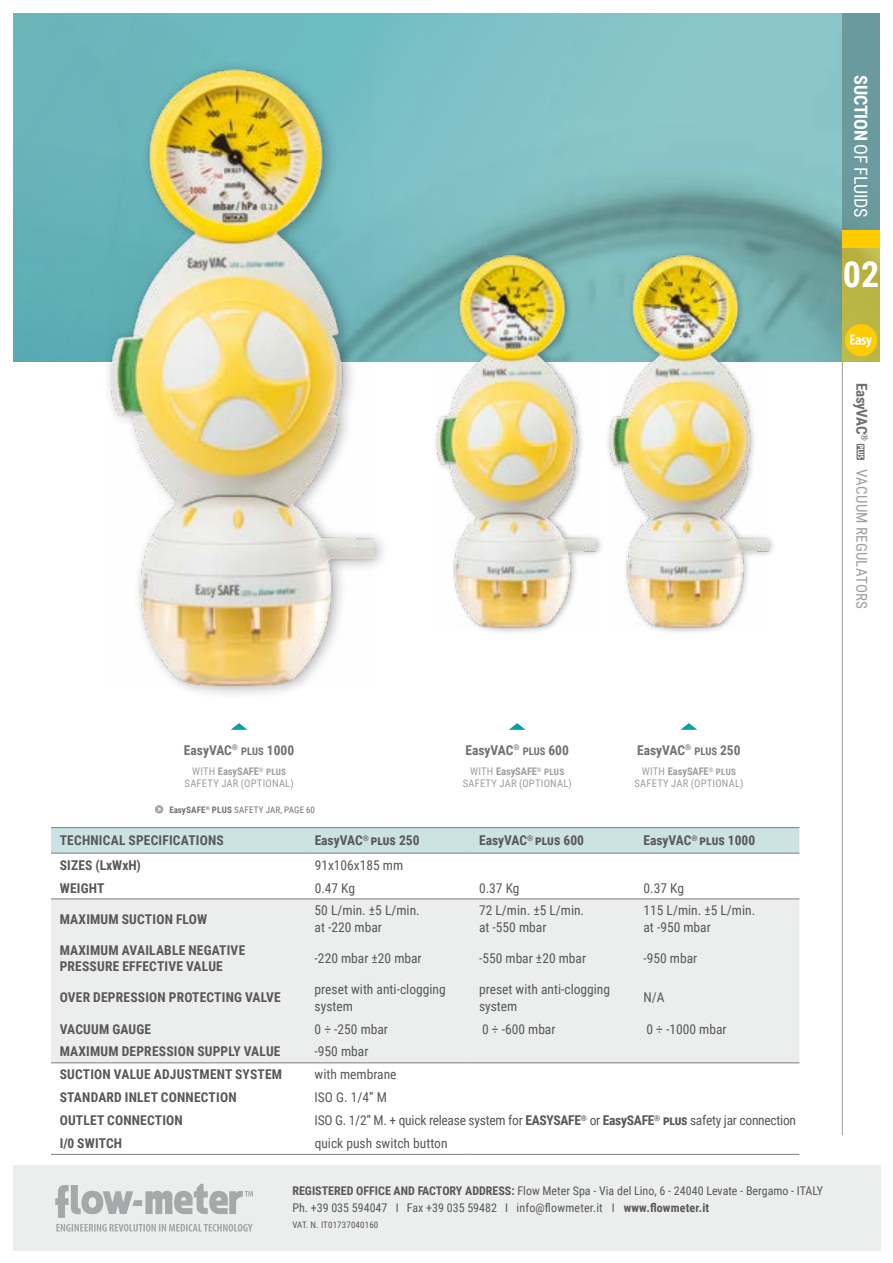
<style>
.page{position:relative;width:893px;height:1263px;background:#fff}
.page>*{position:absolute;margin:0;border:0;box-sizing:border-box;transform-origin:0 0}
.t1{font:700 36px "Roboto Condensed";color:#fff}
.t2{font:18px "Roboto Condensed";letter-spacing:-.01em;color:#fff}
.t3{font:15px "Roboto Condensed";letter-spacing:.015em;color:#9c9e9f}
.t4{font:700 15px "Roboto Condensed";letter-spacing:-.02em;color:#707172}
.t5{font:700 13.5px/16.5px "Roboto Condensed";letter-spacing:.015em;color:#58585a}
.t6{font:13.5px/16.5px "Roboto Condensed";color:#58585a}
.t7{font:13.5px "Roboto Condensed";letter-spacing:-.02em;color:#58585a}
.t8{font:700 13.5px "Roboto Condensed";color:#707172}
.t9{font:12px/16.5px "Roboto Condensed";color:#58585a}
.t10{font:10.5px/12px "Roboto Condensed";letter-spacing:.025em;color:#9c9e9f;text-align:center}
.t11{font:9px "Roboto Condensed";letter-spacing:.025em;color:#707172}
.t12{font:9px "Roboto Condensed";letter-spacing:.015em;color:#58585a}
.s1{font-weight:700}
.s2{font-size:10.5px}
.s3{font-weight:700;font-size:9px}
</style>
<div class="page">
<svg style="left:13px;top:13px;width:829px;height:348px;background:#78b9bc"></svg>
<div style="left:102px;top:60px;width:288px;height:641px;background:#000;opacity:.3"></div>
<img style="left:111px;top:69px;width:263px;height:617px">
<div style="left:433px;top:251px;width:171px;height:384px;background:#000;opacity:.3"></div>
<img style="left:437px;top:255px;width:159px;height:372px">
<div style="left:605px;top:251px;width:171px;height:384px;background:#000;opacity:.3"></div>
<img style="left:609px;top:255px;width:159px;height:372px">
<div style="left:842px;top:0;width:51px;height:230px;background:#6a9a9d"></div>
<div style="left:842px;top:247px;width:51px;height:114px;background:#bab545"></div>
<div style="left:842px;top:230px;width:51px;height:17px;background:#fecc00"></div>
<hr style="left:842px;top:361px;width:1px;height:774px;background:#9c9e9f">
<svg style="left:51px;top:828px;width:748px;height:25px;background:#cbe0e1"></svg>
<div style="left:51px;top:900px;width:748px;height:162px;background:#eceded"></div>
<hr style="left:51px;top:827px;width:255px;height:1px;background:#7b7c7e">
<hr style="left:306px;top:827px;width:165px;height:1px;background:#7b7c7e">
<hr style="left:471px;top:827px;width:164px;height:1px;background:#7b7c7e">
<hr style="left:635px;top:827px;width:164px;height:1px;background:#7b7c7e">
<hr style="left:51px;top:853px;width:255px;height:1px;background:#7b7c7e">
<hr style="left:306px;top:853px;width:165px;height:1px;background:#7b7c7e">
<hr style="left:471px;top:853px;width:164px;height:1px;background:#7b7c7e">
<hr style="left:635px;top:853px;width:164px;height:1px;background:#7b7c7e">
<hr style="left:51px;top:899px;width:255px;height:1px;background:#7b7c7e">
<hr style="left:306px;top:899px;width:165px;height:1px;background:#7b7c7e">
<hr style="left:471px;top:899px;width:164px;height:1px;background:#7b7c7e">
<hr style="left:635px;top:899px;width:164px;height:1px;background:#7b7c7e">
<hr style="left:51px;top:1154px;width:255px;height:1px;background:#7b7c7e">
<hr style="left:306px;top:1154px;width:165px;height:1px;background:#7b7c7e">
<hr style="left:471px;top:1154px;width:164px;height:1px;background:#7b7c7e">
<hr style="left:635px;top:1154px;width:164px;height:1px;background:#7b7c7e">
<hr style="left:51px;top:1062px;width:255px;height:1px;background:#7b7c7e">
<hr style="left:306px;top:1062px;width:165px;height:1px;background:#7b7c7e">
<hr style="left:471px;top:1062px;width:164px;height:1px;background:#7b7c7e">
<hr style="left:635px;top:1062px;width:164px;height:1px;background:#7b7c7e">
<svg style="left:856px;top:444px;width:8px;height:16px"></svg>
<svg style="left:231px;top:723px;width:17px;height:7px"></svg>
<svg style="left:509px;top:723px;width:17px;height:7px"></svg>
<svg style="left:680px;top:723px;width:17px;height:7px"></svg>
<svg style="left:155px;top:805px;width:8px;height:8px"></svg>
<div style="left:845px;top:324px;width:32px;height:32px;background:#fecc00;border-radius:50%"></div>
<svg style="left:850px;top:334px;width:22px;height:14px"></svg>
<div style="left:0;top:0;width:893px;height:13px;background:#fff"></div>
<div style="left:880px;top:0;width:13px;height:1263px;background:#fff"></div>
<div style="left:13px;top:1165px;width:867px;height:85px;background:#eceded"></div>
<svg style="left:55px;top:1184px;width:198px;height:34px"></svg>
<svg style="left:56px;top:1224px;width:197px;height:7px"></svg>
<h2 class="t2" style="left:873px;top:75px;width:144px;rotate:90deg"><span class="s1">SUCTION</span> OF FLUIDS</h2>
<h1 class="t1" style="left:843px;top:249px;width:38px">02</h1>
<p class="t4" style="left:872px;top:383px;width:60px;rotate:90deg">EasyVAC<sup>®</sup></p>
<p class="t3" style="left:872px;top:469px;width:141px;rotate:90deg">VACUUM REGULATORS</p>
<p class="t8" style="left:184px;top:740px;width:112px">EasyVAC<sup>®</sup> <span class="s2">PLUS</span> 1000</p>
<p class="t10" style="left:185px;top:765px;width:111px">WITH <span class="s1">EasySAFE</span><sup>®</sup> <span class="s3">PLUS<br></span>SAFETY JAR (OPTIONAL)</p>
<p class="t11" style="left:169px;top:803px;width:147px"><span class="s1">EasySAFE</span><sup>®</sup> <span class="s1">PLUS</span> SAFETY JAR, PAGE 60</p>
<p class="t8" style="left:465px;top:740px;width:105px">EasyVAC<sup>®</sup> <span class="s2">PLUS</span> 600</p>
<p class="t10" style="left:463px;top:765px;width:111px">WITH <span class="s1">EasySAFE</span><sup>®</sup> <span class="s3">PLUS<br></span>SAFETY JAR (OPTIONAL)</p>
<p class="t8" style="left:637px;top:740px;width:105px">EasyVAC<sup>®</sup> <span class="s2">PLUS</span> 250</p>
<p class="t10" style="left:634px;top:765px;width:111px">WITH <span class="s1">EasySAFE</span><sup>®</sup> <span class="s3">PLUS<br></span>SAFETY JAR (OPTIONAL)</p>
<p class="t5" style="left:60px;top:832px;width:166px">TECHNICAL SPECIFICATIONS</p>
<p class="t5" style="left:315px;top:832px;width:106px">EasyVAC<sup>®</sup> plus 250</p>
<p class="t5" style="left:479px;top:832px;width:106px">EasyVAC<sup>®</sup> plus 600</p>
<p class="t5" style="left:643px;top:832px;width:113px">EasyVAC<sup>®</sup> plus 1000</p>
<p class="t5" style="left:60px;top:856px;width:83px">SIZES (LxWxH)</p>
<p class="t6" style="left:315px;top:856px;width:90px">91x106x185 mm</p>
<p class="t5" style="left:60px;top:879px;width:46px">WEIGHT</p>
<p class="t6" style="left:315px;top:879px;width:42px">0.47 Kg</p>
<p class="t6" style="left:479px;top:879px;width:42px">0.37 Kg</p>
<p class="t6" style="left:643px;top:879px;width:42px">0.37 Kg</p>
<p class="t5" style="left:60px;top:910px;width:149px">MAXIMUM SUCTION FLOW</p>
<p class="t6" style="left:315px;top:902px;width:107px">50 L/min. ±5 L/min. at -220 mbar</p>
<p class="t6" style="left:479px;top:902px;width:107px">72 L/min. ±5 L/min. at -550 mbar</p>
<p class="t6" style="left:643px;top:902px;width:113px">115 L/min. ±5 L/min. at -950 mbar</p>
<p class="t5" style="left:60px;top:941px;width:187px">MAXIMUM AVAILABLE NEGATIVE<br>PRESSURE EFFECTIVE VALUE</p>
<p class="t6" style="left:315px;top:949px;width:109px">-220 mbar ±20 mbar</p>
<p class="t6" style="left:479px;top:949px;width:109px">-550 mbar ±20 mbar</p>
<p class="t6" style="left:643px;top:949px;width:55px">-950 mbar</p>
<p class="t5" style="left:60px;top:989px;width:223px">OVER DEPRESSION PROTECTING VALVE</p>
<p class="t6" style="left:315px;top:981px;width:133px">preset with anti-clogging system</p>
<p class="t6" style="left:479px;top:981px;width:133px">preset with anti-clogging system</p>
<p class="t6" style="left:643px;top:989px;width:23px">N/A</p>
<p class="t5" style="left:60px;top:1020px;width:93px">VACUUM GAUGE</p>
<p class="t6" style="left:315px;top:1020px;width:75px">0 ÷ -250 mbar</p>
<p class="t6" style="left:482px;top:1020px;width:75px">0 ÷ -600 mbar</p>
<p class="t6" style="left:646px;top:1020px;width:82px">0 ÷ -1000 mbar</p>
<p class="t5" style="left:60px;top:1043px;width:222px">MAXIMUM DEPRESSION SUPPLY VALUE</p>
<p class="t6" style="left:315px;top:1043px;width:55px">-950 mbar</p>
<p class="t5" style="left:60px;top:1066px;width:224px">SUCTION VALUE ADJUSTMENT SYSTEM</p>
<p class="t6" style="left:315px;top:1066px;width:83px">with membrane</p>
<p class="t5" style="left:60px;top:1089px;width:178px">STANDARD INLET CONNECTION</p>
<p class="t6" style="left:315px;top:1089px;width:74px">ISO G. 1/4” M</p>
<p class="t5" style="left:60px;top:1111px;width:125px">OUTLET CONNECTION</p>
<p class="t7" style="left:315px;top:1111px;width:483px">ISO G. 1/2” M. + quick release system for <span class="s1">EASYSAFE</span><sup>®</sup> or <span class="s1">EasySAFE</span><sup>®</sup> <span class="s1">plus</span> safety jar connection</p>
<p class="t5" style="left:60px;top:1134px;width:64px">I/0 SWITCH</p>
<p class="t6" style="left:315px;top:1134px;width:134px">quick push switch button</p>
<p class="t9" style="left:292px;top:1182px;width:532px"><span class="s1">REGISTERED OFFICE AND FACTORY ADDRESS:</span> Flow Meter Spa - Via del Lino, 6 - 24040 Levate - Bergamo - ITALY<br>Ph. +39 035 594047 I Fax +39 035 59482 I info@flowmeter.it I <span class="s1">www.flowmeter.it</span></p>
<p class="t12" style="left:292px;top:1218px;width:87px">VAT. N. IT01737040160</p>
</div>
